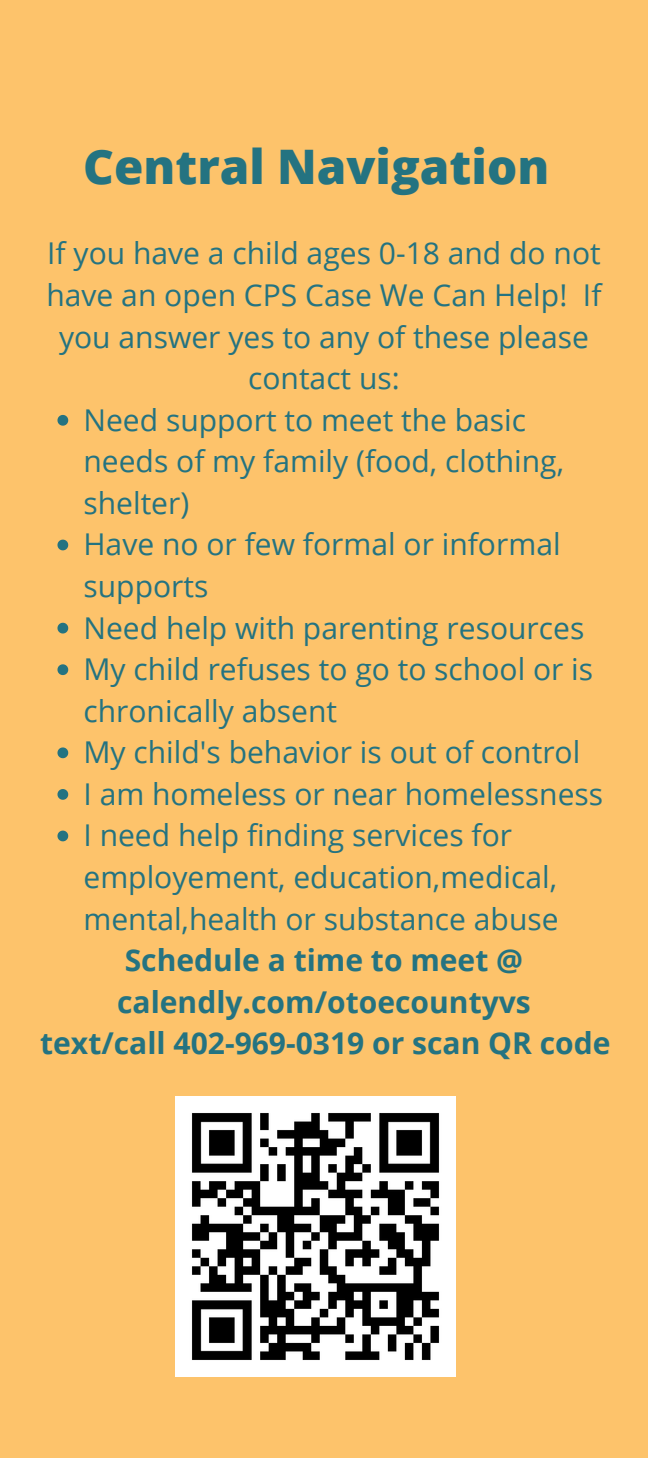
<style>
.page{position:relative;width:648px;height:1458px;background:#fdc36b}
.page>*{position:absolute;margin:0;border:0;box-sizing:border-box;transform-origin:0 0}
.t1{font:800 47.7px "Open Sans";color:#247381}
.t2{font:30.15px/41.6px "Open Sans";color:#247381}
.t3{font:700 30.15px/41.6px "Open Sans";color:#247381;text-align:center}
</style>
<div class="page">
<svg style="left:57px;top:415px;width:11px;height:11px"></svg>
<svg style="left:57px;top:540px;width:11px;height:10px"></svg>
<svg style="left:57px;top:623px;width:11px;height:11px"></svg>
<svg style="left:57px;top:664px;width:11px;height:11px"></svg>
<svg style="left:57px;top:747px;width:11px;height:11px"></svg>
<svg style="left:57px;top:789px;width:11px;height:11px"></svg>
<svg style="left:57px;top:831px;width:11px;height:10px"></svg>
<img style="left:176px;top:1097px;width:280px;height:280px">
<p class="t1" style="left:83px;top:133px;width:468px">Central Navigation</p>
<h1 class="t2" style="left:46px;top:232px;width:557px;text-align:center">If you have a child ages 0-18 and do not have an open CPS Case We Can Help! If you answer yes to any of these please contact us:</h1>
<p class="t2" style="left:83px;top:398px;width:482px">Need support to meet the basic needs of my family (food, clothing, shelter)</p>
<p class="t2" style="left:83px;top:523px;width:479px">Have no or few formal or informal supports</p>
<p class="t2" style="left:83px;top:606px;width:502px">Need help with parenting resources</p>
<p class="t2" style="left:83px;top:648px;width:511px">My child refuses to go to school or is chronically absent</p>
<p class="t2" style="left:83px;top:731px;width:498px">My child's behavior is out of control</p>
<p class="t2" style="left:83px;top:772px;width:521px">I am homeless or near homelessness</p>
<p class="t2" style="left:83px;top:814px;width:477px">I need help finding services for employement, education,medical, mental,health or substance abuse</p>
<p class="t3" style="left:40px;top:939px;width:572px">Schedule a time to meet @ calendly.com/otoecountyvs<br>text/call 402-969-0319 or scan QR code</p>
</div>
